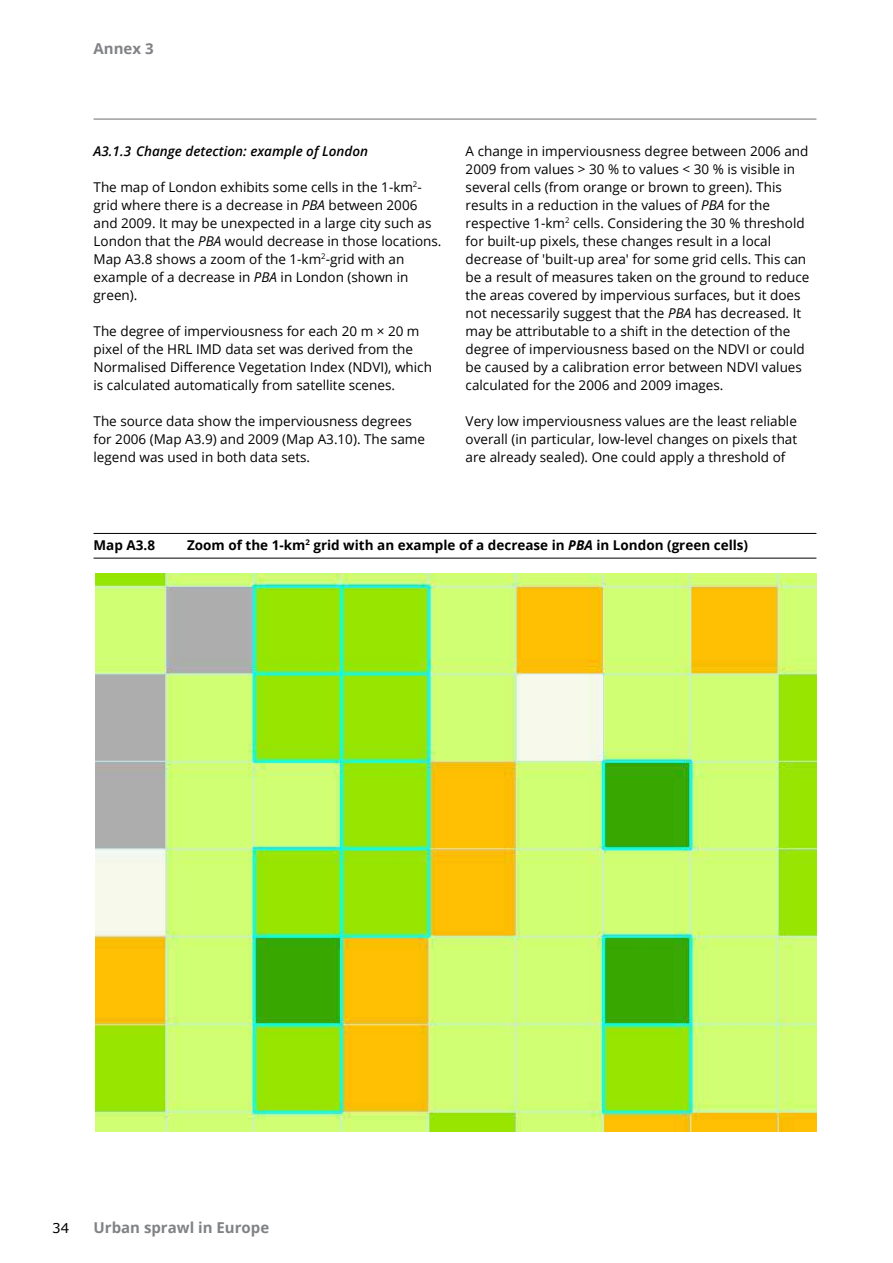
<style>
.page{position:relative;width:893px;height:1263px;background:#fff}
.page>*{position:absolute;margin:0;border:0;box-sizing:border-box;transform-origin:0 0}
.t1{font:700 15px "Open Sans";color:#808285}
.t2{font:13.5px/18px "Open Sans";color:#000}
.t3{font:700 13.5px "Open Sans";color:#000}
.t4{font:italic 600 13.5px "Open Sans";color:#000}
.t5{font:13.5px "Verdana";color:#000}
.s1{font-style:italic}
</style>
<div class="page">
<hr style="left:94px;top:119px;width:722px;height:1px;background:#6d6e71">
<hr style="left:94px;top:533px;width:722px;height:1px;background:#000">
<hr style="left:94px;top:558px;width:722px;height:1px;background:#000">
<img style="left:95px;top:574px;width:721px;height:557px">
<p class="t1" style="left:94px;top:38px;width:62px">Annex 3</p>
<p class="t4" style="left:94px;top:142px;width:276px">A3.1.3 Change detection: example of London</p>
<p class="t2" style="left:94px;top:178px;width:349px">The map of London exhibits some cells in the 1-km<sup>2</sup>- grid where there is a decrease in <span class="s1">PBA</span> between 2006 and 2009. It may be unexpected in a large city such as London that the <span class="s1">PBA</span> would decrease in those locations.<br>Map A3.8 shows a zoom of the 1-km<sup>2</sup>-grid with an example of a decrease in <span class="s1">PBA</span> in London (shown in green).</p>
<p class="t2" style="left:94px;top:322px;width:340px">The degree of imperviousness for each 20 m × 20 m pixel of the HRL IMD data set was derived from the Normalised Difference Vegetation Index (NDVI), which is calculated automatically from satellite scenes.</p>
<p class="t2" style="left:94px;top:412px;width:333px">The source data show the imperviousness degrees for 2006 (Map A3.9) and 2009 (Map A3.10). The same legend was used in both data sets.</p>
<p class="t2" style="left:466px;top:142px;width:345px">A change in imperviousness degree between 2006 and 2009 from values &gt; 30 % to values &lt; 30 % is visible in several cells (from orange or brown to green). This results in a reduction in the values of <span class="s1">PBA</span> for the respective 1-km<sup>2</sup> cells. Considering the 30 % threshold for built-up pixels, these changes result in a local decrease of 'built-up area' for some grid cells. This can be a result of measures taken on the ground to reduce the areas covered by impervious surfaces, but it does not necessarily suggest that the <span class="s1">PBA</span> has decreased. It may be attributable to a shift in the detection of the degree of imperviousness based on the NDVI or could be caused by a calibration error between NDVI values calculated for the 2006 and 2009 images.</p>
<p class="t2" style="left:466px;top:411px;width:333px;text-align:justify">Very low imperviousness values are the least reliable overall (in particular, low-level changes on pixels that are already sealed). One could apply a threshold of</p>
<p class="t3" style="left:94px;top:535px;width:63px">Map A3.8</p>
<p class="t3" style="left:187px;top:535px;width:563px">Zoom of the 1-km<sup>2</sup> grid with an example of a decrease in <span class="s1">PBA</span> in London (green cells)</p>
<p class="t5" style="left:52px;top:1219px;width:19px">34</p>
<p class="t1" style="left:94px;top:1217px;width:177px">Urban sprawl in Europe</p>
</div>
